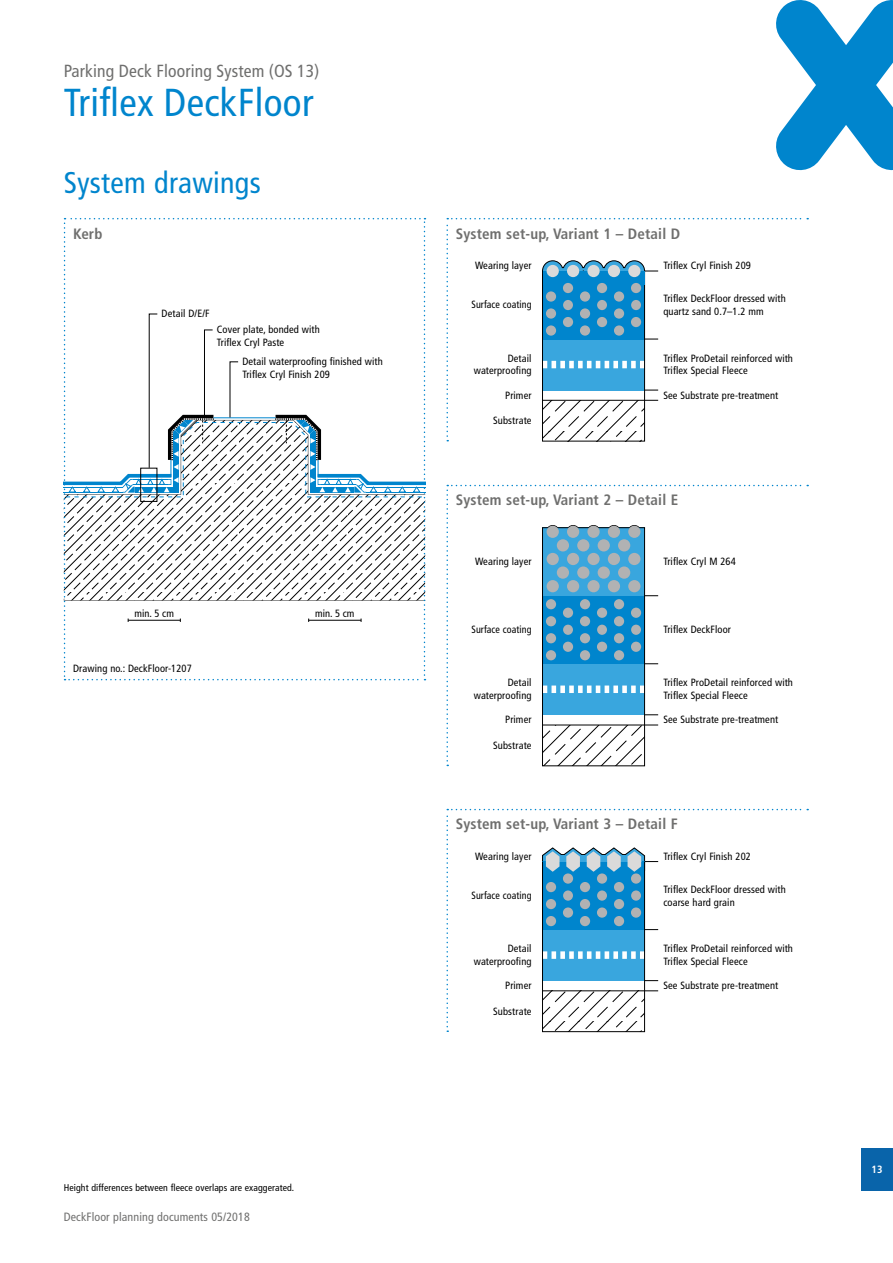
<style>
.page{position:relative;width:893px;height:1263px;background:#fff}
.page>*{position:absolute;margin:0;border:0;box-sizing:border-box;transform-origin:0 0}
.t1{font:condensed 39px "Frutiger LT Pro";letter-spacing:.01em;color:#0085cd}
.t2{font:condensed 30px "Frutiger LT Pro";letter-spacing:.01em;color:#0085cd}
.t3{font:condensed 17.55px "Frutiger LT Pro";letter-spacing:.01em;color:#6f6f6e}
.t4{font:700 condensed 15px "Frutiger LT Pro";letter-spacing:.01em;color:#6f6f6e}
.t5{font:condensed 12px "Frutiger LT Pro";letter-spacing:.01em;color:#6f6f6e}
.t6{font:condensed 10.5px/12.8px "Frutiger LT Pro";letter-spacing:.01em;color:#000}
.t7{font:condensed 10.5px "Frutiger LT Pro";letter-spacing:.01em;color:#000;scale:.95 1}
.t8{font:700 condensed 10.5px "Frutiger LT Pro";color:#fff}
.t9{font:condensed 9.75px "Frutiger LT Pro";letter-spacing:.01em;color:#000}
</style>
<div class="page">
<div style="left:861px;top:1148px;width:32px;height:43px;background:#0964aa"></div>
<svg style="left:776px;top:0;width:117px;height:170px"></svg>
<svg style="left:446px;top:218px;width:362px;height:223px"></svg>
<div style="left:543px;top:271px;width:101px;height:14px;background:#0085cd"></div>
<div style="left:547px;top:265px;width:12px;height:12px;background:#dadada;border-radius:50%"></div>
<div style="left:567px;top:265px;width:12px;height:12px;background:#dadada;border-radius:50%"></div>
<div style="left:587px;top:265px;width:13px;height:12px;background:#dadada;border-radius:50%"></div>
<div style="left:608px;top:265px;width:12px;height:12px;background:#dadada;border-radius:50%"></div>
<div style="left:628px;top:265px;width:12px;height:12px;background:#dadada;border-radius:50%"></div>
<div style="left:563px;top:317px;width:10px;height:10px;background:#b1b2b3;border-radius:50%"></div>
<div style="left:563px;top:300px;width:10px;height:10px;background:#b1b2b3;border-radius:50%"></div>
<div style="left:563px;top:283px;width:10px;height:10px;background:#b1b2b3;border-radius:50%"></div>
<div style="left:580px;top:325px;width:10px;height:11px;background:#b1b2b3;border-radius:50%"></div>
<div style="left:580px;top:308px;width:10px;height:11px;background:#b1b2b3;border-radius:50%"></div>
<div style="left:597px;top:317px;width:10px;height:10px;background:#b1b2b3;border-radius:50%"></div>
<div style="left:597px;top:300px;width:10px;height:10px;background:#b1b2b3;border-radius:50%"></div>
<div style="left:580px;top:291px;width:10px;height:11px;background:#b1b2b3;border-radius:50%"></div>
<div style="left:546px;top:325px;width:10px;height:11px;background:#b1b2b3;border-radius:50%"></div>
<div style="left:546px;top:308px;width:10px;height:11px;background:#b1b2b3;border-radius:50%"></div>
<div style="left:546px;top:291px;width:10px;height:11px;background:#b1b2b3;border-radius:50%"></div>
<div style="left:597px;top:283px;width:10px;height:10px;background:#b1b2b3;border-radius:50%"></div>
<div style="left:614px;top:325px;width:10px;height:11px;background:#b1b2b3;border-radius:50%"></div>
<div style="left:614px;top:308px;width:10px;height:11px;background:#b1b2b3;border-radius:50%"></div>
<div style="left:631px;top:317px;width:10px;height:10px;background:#b1b2b3;border-radius:50%"></div>
<div style="left:631px;top:300px;width:10px;height:10px;background:#b1b2b3;border-radius:50%"></div>
<div style="left:614px;top:291px;width:10px;height:11px;background:#b1b2b3;border-radius:50%"></div>
<div style="left:631px;top:283px;width:10px;height:10px;background:#b1b2b3;border-radius:50%"></div>
<svg style="left:446px;top:485px;width:362px;height:281px"></svg>
<svg style="left:446px;top:809px;width:362px;height:223px"></svg>
<div style="left:542px;top:861px;width:103px;height:171px;border:1px solid #000"></div>
<div style="left:563px;top:907px;width:10px;height:11px;background:#b1b2b3;border-radius:50%"></div>
<div style="left:563px;top:890px;width:10px;height:11px;background:#b1b2b3;border-radius:50%"></div>
<div style="left:563px;top:873px;width:10px;height:11px;background:#b1b2b3;border-radius:50%"></div>
<div style="left:580px;top:916px;width:10px;height:10px;background:#b1b2b3;border-radius:50%"></div>
<div style="left:580px;top:899px;width:10px;height:10px;background:#b1b2b3;border-radius:50%"></div>
<div style="left:597px;top:907px;width:10px;height:11px;background:#b1b2b3;border-radius:50%"></div>
<div style="left:597px;top:890px;width:10px;height:11px;background:#b1b2b3;border-radius:50%"></div>
<div style="left:580px;top:882px;width:10px;height:10px;background:#b1b2b3;border-radius:50%"></div>
<div style="left:546px;top:916px;width:10px;height:10px;background:#b1b2b3;border-radius:50%"></div>
<div style="left:546px;top:899px;width:10px;height:10px;background:#b1b2b3;border-radius:50%"></div>
<div style="left:546px;top:882px;width:10px;height:10px;background:#b1b2b3;border-radius:50%"></div>
<div style="left:597px;top:873px;width:10px;height:11px;background:#b1b2b3;border-radius:50%"></div>
<div style="left:614px;top:916px;width:10px;height:10px;background:#b1b2b3;border-radius:50%"></div>
<div style="left:614px;top:899px;width:10px;height:10px;background:#b1b2b3;border-radius:50%"></div>
<div style="left:631px;top:907px;width:10px;height:11px;background:#b1b2b3;border-radius:50%"></div>
<div style="left:631px;top:890px;width:10px;height:11px;background:#b1b2b3;border-radius:50%"></div>
<div style="left:614px;top:882px;width:10px;height:10px;background:#b1b2b3;border-radius:50%"></div>
<div style="left:631px;top:873px;width:10px;height:11px;background:#b1b2b3;border-radius:50%"></div>
<svg style="left:64px;top:218px;width:361px;height:462px"></svg>
<h3 class="t3" style="left:64px;top:61px;width:257px">Parking Deck Flooring System (OS 13)</h3>
<h1 class="t1" style="left:64px;top:80px;width:251px">Triflex DeckFloor</h1>
<h2 class="t2" style="left:64px;top:165px;width:199px">System drawings</h2>
<h3 class="t4" style="left:73px;top:224px;width:31px">Kerb</h3>
<p class="t6" style="left:162px;top:307px;width:50px">Detail D/E/F</p>
<p class="t6" style="left:217px;top:323px;width:105px">Cover plate, bonded with<br>Triflex Cryl Paste</p>
<p class="t6" style="left:242px;top:355px;width:142px">Detail waterproofing finished with<br>Triflex Cryl Finish 209</p>
<p class="t6" style="left:135px;top:607px;width:41px">min. 5 cm</p>
<p class="t6" style="left:315px;top:607px;width:41px">min. 5 cm</p>
<p class="t6" style="left:73px;top:662px;width:120px">Drawing no.: DeckFloor-1207</p>
<p class="t9" style="left:64px;top:1181px;width:232px">Height differences between fleece overlaps are exaggerated.</p>
<p class="t5" style="left:64px;top:1210px;width:188px">DeckFloor planning documents 05/2018</p>
<h3 class="t4" style="left:456px;top:224px;width:226px">System set-up, Variant 1 – Detail D</h3>
<p class="t6" style="left:475px;top:259px;width:58px">Wearing layer</p>
<p class="t6" style="left:663px;top:259px;width:89px">Triflex Cryl Finish 209</p>
<p class="t7" style="left:471px;top:299px;width:65px">Surface coating</p>
<p class="t6" style="left:663px;top:292px;width:124px">Triflex DeckFloor dressed with quartz sand 0.7–1.2 mm</p>
<p class="t6" style="left:474px;top:352px;width:59px;text-align:right">Detail waterproofing</p>
<p class="t6" style="left:663px;top:352px;width:131px">Triflex ProDetail reinforced with<br>Triflex Special Fleece</p>
<p class="t6" style="left:505px;top:389px;width:28px">Primer</p>
<p class="t6" style="left:493px;top:414px;width:40px">Substrate</p>
<p class="t6" style="left:663px;top:389px;width:116px">See Substrate pre-treatment</p>
<h3 class="t4" style="left:456px;top:491px;width:224px">System set-up, Variant 2 – Detail E</h3>
<p class="t6" style="left:475px;top:555px;width:58px">Wearing layer</p>
<p class="t6" style="left:663px;top:555px;width:74px">Triflex Cryl M 264</p>
<p class="t7" style="left:471px;top:623px;width:65px">Surface coating</p>
<p class="t6" style="left:663px;top:623px;width:69px">Triflex DeckFloor</p>
<p class="t6" style="left:474px;top:676px;width:59px;text-align:right">Detail waterproofing</p>
<p class="t6" style="left:663px;top:676px;width:131px">Triflex ProDetail reinforced with<br>Triflex Special Fleece</p>
<p class="t6" style="left:505px;top:713px;width:28px">Primer</p>
<p class="t6" style="left:493px;top:739px;width:40px">Substrate</p>
<p class="t6" style="left:663px;top:713px;width:116px">See Substrate pre-treatment</p>
<h3 class="t4" style="left:456px;top:815px;width:223px">System set-up, Variant 3 – Detail F</h3>
<p class="t6" style="left:475px;top:850px;width:58px">Wearing layer</p>
<p class="t6" style="left:663px;top:850px;width:89px">Triflex Cryl Finish 202</p>
<p class="t7" style="left:471px;top:889px;width:65px">Surface coating</p>
<p class="t6" style="left:663px;top:883px;width:124px">Triflex DeckFloor dressed with coarse hard grain</p>
<p class="t6" style="left:663px;top:942px;width:131px">Triflex ProDetail reinforced with<br>Triflex Special Fleece</p>
<p class="t6" style="left:474px;top:942px;width:59px;text-align:right">Detail waterproofing</p>
<p class="t6" style="left:505px;top:979px;width:28px">Primer</p>
<p class="t6" style="left:493px;top:1005px;width:40px">Substrate</p>
<p class="t6" style="left:663px;top:979px;width:116px">See Substrate pre-treatment</p>
<p class="t8" style="left:871px;top:1163px;width:13px">13</p>
</div>
